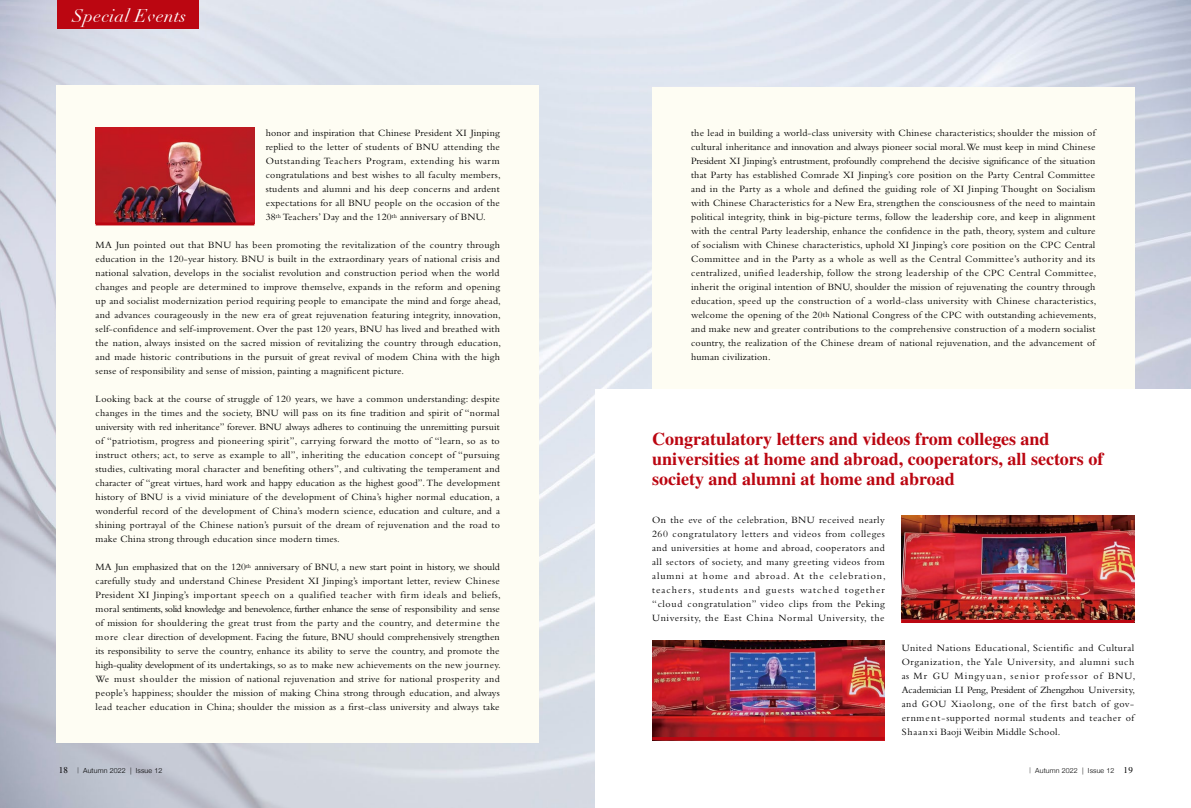
<style>
.page{position:relative;width:1191px;height:808px;background:#fff}
.page>*{position:absolute;margin:0;border:0;box-sizing:border-box;transform-origin:0 0}
.t1{font:700 18px/20px "STIX General";color:#bb0611}
.t2{font:italic 18px "Linotype Didot Oldstyle Figures";letter-spacing:.02em;color:#fff}
.t3{font:10px/14px "Bembo Std";letter-spacing:.02em;color:#000;text-align:justify}
.t4{font:300 7px "Helvetica Neue";letter-spacing:.02em;color:#000}
.s1{font-family:"STIX General";font-weight:400;font-size:9px}
.s2{font-size:6px}
</style>
<div class="page">
<img style="left:0;top:0;width:1191px;height:808px">
<div style="left:595px;top:389px;width:596px;height:419px;background:#fff"></div>
<img style="left:901px;top:515px;width:233px;height:105px">
<img style="left:652px;top:641px;width:232px;height:96px">
<div style="left:57px;top:0;width:141px;height:28px;background:#bb0611"></div>
<div style="left:57px;top:85px;width:482px;height:658px;background:#fefdf3"></div>
<div style="left:652px;top:87px;width:482px;height:302px;background:#fefdf3"></div>
<img style="left:96px;top:128px;width:158px;height:94px">
<hr style="left:96px;top:222px;width:158px;height:3px;background:#bb0611">
<hr style="left:901px;top:620px;width:233px;height:3px;background:#bb0611">
<hr style="left:652px;top:737px;width:232px;height:3px;background:#bb0611">
<h1 class="t2" style="left:73px;top:5px;width:115px">Special Events</h1>
<p class="t3" style="left:266px;top:126px;width:236px">honor and inspiration that Chinese President XI Jinping replied to the letter of students of BNU attending the Outstanding Teachers Program, extending his warm congratulations and best wishes to all faculty members, students and alumni and his deep concerns and ardent expectations for all BNU people on the occasion of the 38<sup>th</sup> Teachers’ Day and the 120<sup>th</sup> anniversary of BNU.</p>
<p class="t3" style="left:96px;top:238px;width:407px;text-align:left">MA Jun pointed out that BNU has been promoting the revitalization of the country through education in the 120-year history. BNU is built in the extraordinary years of national crisis and national salvation, develops in the socialist revolution and construction period when the world changes and people are determined to improve themselve, expands in the reform and opening up and socialist modernization period requiring people to emancipate the mind and forge ahead, and advances courageously in the new era of great rejuvenation featuring integrity, innovation, self-confidence and self-improvement. Over the past 120 years, BNU has lived and breathed with the nation, always insisted on the sacred mission of revitalizing the country through education, and made historic contributions in the pursuit of great revival of modem China with the high sense of responsibility and sense of mission, painting a magnificent picture.</p>
<p class="t3" style="left:96px;top:392px;width:406px">Looking back at the course of struggle of 120 years, we have a common understanding: despite changes in the times and the society, BNU will pass on its fine tradition and spirit of “normal university with red inheritance” forever. BNU always adheres to continuing the unremitting pursuit of “patriotism, progress and pioneering spirit”, carrying forward the motto of “learn, so as to instruct others; act, to serve as example to all”, inheriting the education concept of “pursuing studies, cultivating moral character and benefiting others”, and cultivating the temperament and character of “great virtues, hard work and happy education as the highest good”. The development history of BNU is a vivid miniature of the development of China’s higher normal education, a wonderful record of the development of China’s modern science, education and culture, and a shining portrayal of the Chinese nation’s pursuit of the dream of rejuvenation and the road to make China strong through education since modern times.</p>
<p class="t3" style="left:96px;top:560px;width:407px;text-align:left">MA Jun emphasized that on the 120<sup>th</sup> anniversary of BNU, a new start point in history, we should carefully study and understand Chinese President XI Jinping’s important letter, review Chinese President XI Jinping’s important speech on a qualified teacher with firm ideals and beliefs, moral sentiments, solid knowledge and benevolence, further enhance the sense of responsibility and sense of mission for shouldering the great trust from the party and the country, and determine the more clear direction of development. Facing the future, BNU should comprehensively strengthen its responsibility to serve the country, enhance its ability to serve the country, and promote the high-quality development of its undertakings, so as to make new achievements on the new journey.<br>We must shoulder the mission of national rejuvenation and strive for national prosperity and people’s happiness; shoulder the mission of making China strong through education, and always lead teacher education in China; shoulder the mission as a first-class university and always take</p>
<p class="t3" style="left:691px;top:126px;width:407px;text-align:left">the lead in building a world-class university with Chinese characteristics; shoulder the mission of cultural inheritance and innovation and always pioneer social moral. We must keep in mind Chinese President XI Jinping’s entrustment, profoundly comprehend the decisive significance of the situation that Party has established Comrade XI Jinping’s core position on the Party Central Committee and in the Party as a whole and defined the guiding role of XI Jinping Thought on Socialism with Chinese Characteristics for a New Era, strengthen the consciousness of the need to maintain political integrity, think in big-picture terms, follow the leadership core, and keep in alignment with the central Party leadership, enhance the confidence in the path, theory, system and culture of socialism with Chinese characteristics, uphold XI Jinping’s core position on the CPC Central Committee and in the Party as a whole as well as the Central Committee’s authority and its centralized, unified leadership, follow the strong leadership of the CPC Central Committee, inherit the original intention of BNU, shoulder the mission of rejuvenating the country through education, speed up the construction of a world-class university with Chinese characteristics, welcome the opening of the 20<sup>th</sup> National Congress of the CPC with outstanding achievements, and make new and greater contributions to the comprehensive construction of a modern socialist country, the realization of the Chinese dream of national rejuvenation, and the advancement of human civilization.</p>
<h1 class="t1" style="left:652px;top:430px;width:453px">Congratulatory letters and videos from colleges and universities at home and abroad, cooperators, all sectors of society and alumni at home and abroad</h1>
<p class="t3" style="left:652px;top:512px;width:235px">On the eve of the celebration, BNU received nearly 260 congratulatory letters and videos from colleges and universities at home and abroad, cooperators and all sectors of society, and many greeting videos from alumni at home and abroad. At the celebration, teachers, students and guests watched together “cloud congratulation” video clips from the Peking University, the East China Normal University, the</p>
<p class="t3" style="left:901px;top:641px;width:235px">United Nations Educational, Scientific and Cultural Organization, the Yale University, and alumni such as Mr GU Mingyuan, senior professor of BNU, Academician LI Peng, President of Zhengzhou University, and GOU Xiaolong, one of the first batch of gov&shy;ernment-supported normal students and teacher of Shaanxi Baoji Weibin Middle School.</p>
<p class="t4" style="left:59px;top:765px;width:105px"><span class="s1">18</span> <span class="s2">|</span> Autumn 2022 | Issue 12</p>
<p class="t4" style="left:1029px;top:765px;width:105px"><span class="s2">|</span> Autumn 2022 | Issue 12 <span class="s1">19</span></p>
</div>
